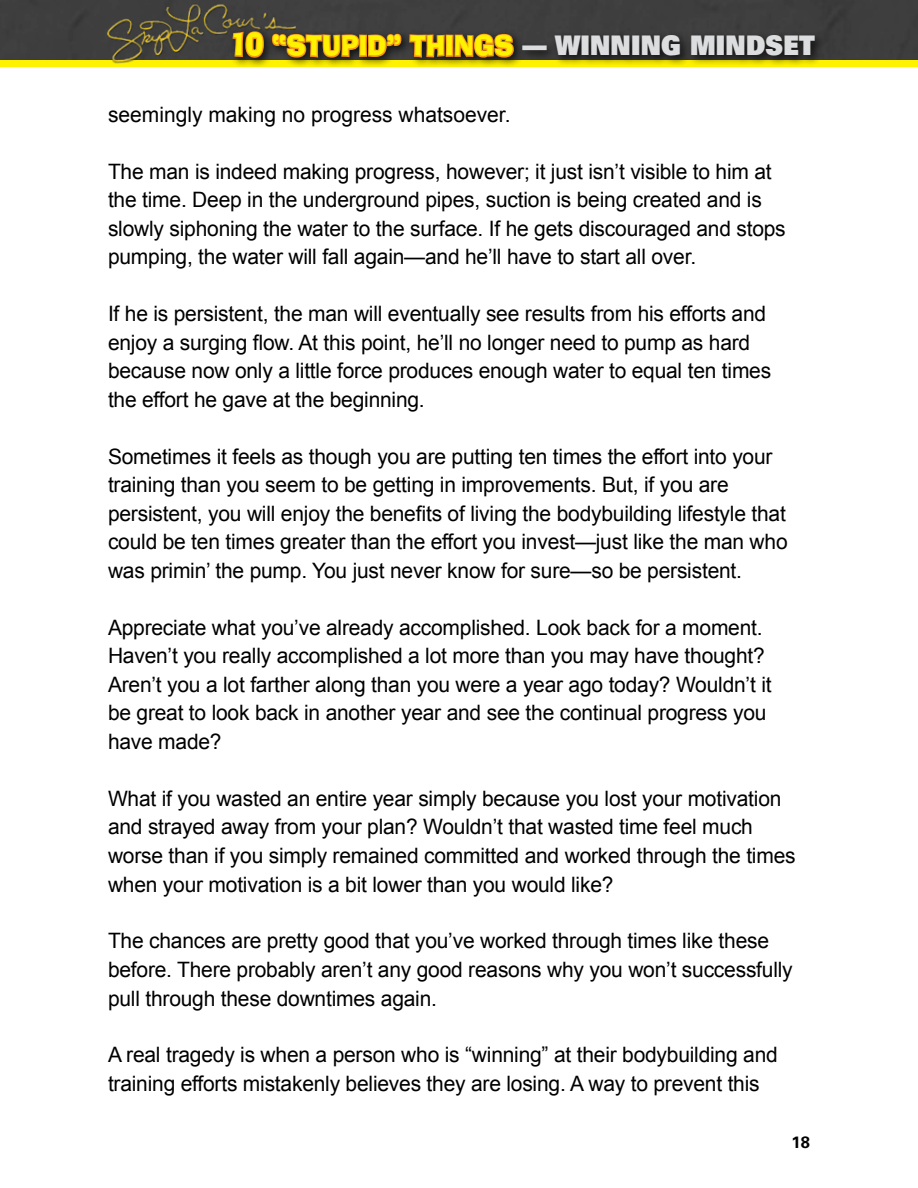
<style>
.page{position:relative;width:918px;height:1188px;background:#fff}
.page>*{position:absolute;margin:0;border:0;box-sizing:border-box;transform-origin:0 0}
.t1{font:900 27px "Univers";letter-spacing:.01em;color:#dcddde;scale:.9 1}
.t2{font:21.15px/28.5px "Arial";letter-spacing:-.01em;color:#000}
.t3{font:700 16.5px "Univers";color:#000}
.s1{font-family:"Ad Lib BT";font-weight:400;font-size:30px;color:#fff200}
.s2{font-family:"Ad Lib BT";font-weight:400;color:#fff200}
</style>
<div class="page">
<svg style="left:0;top:59px;width:918px;height:7px"></svg>
<div style="left:0;top:0;width:918px;height:59px;background:#3e3e3e"></div>
<div style="left:228px;top:26px;width:598px;height:43px;background:#000;opacity:.75"></div>
<svg style="left:271px;top:26px;width:244px;height:43px;background:#8c6f2c"></svg>
<img style="left:102px;top:0;width:197px;height:68px">
<p class="t1" style="left:230px;top:28px;width:652px"><span class="s1">10</span> <span class="s2">“STUPID” THINGS</span> — WINNing MINDSET</p>
<p class="t2" style="left:108px;top:100px;width:404px">seemingly making no progress whatsoever.</p>
<p class="t2" style="left:108px;top:157px;width:679px">The man is indeed making progress, however; it just isn’t visible to him at the time. Deep in the underground pipes, suction is being created and is slowly siphoning the water to the surface. If he gets discouraged and stops pumping, the water will fall again—and he’ll have to start all over.</p>
<p class="t2" style="left:108px;top:300px;width:665px">If he is persistent, the man will eventually see results from his efforts and enjoy a surging flow. At this point, he’ll no longer need to pump as hard because now only a little force produces enough water to equal ten times the effort he gave at the beginning.</p>
<p class="t2" style="left:108px;top:442px;width:681px">Sometimes it feels as though you are putting ten times the effort into your training than you seem to be getting in improvements. But, if you are persistent, you will enjoy the benefits of living the bodybuilding lifestyle that could be ten times greater than the effort you invest—just like the man who was primin’ the pump. You just never know for sure—so be persistent.</p>
<p class="t2" style="left:108px;top:614px;width:665px">Appreciate what you’ve already accomplished. Look back for a moment.<br>Haven’t you really accomplished a lot more than you may have thought?<br>Aren’t you a lot farther along than you were a year ago today? Wouldn’t it be great to look back in another year and see the continual progress you have made?</p>
<p class="t2" style="left:108px;top:785px;width:689px">What if you wasted an entire year simply because you lost your motivation and strayed away from your plan? Wouldn’t that wasted time feel much worse than if you simply remained committed and worked through the times when your motivation is a bit lower than you would like?</p>
<p class="t2" style="left:108px;top:927px;width:686px">The chances are pretty good that you’ve worked through times like these before. There probably aren’t any good reasons why you won’t successfully pull through these downtimes again.</p>
<p class="t2" style="left:108px;top:1041px;width:671px">A real tragedy is when a person who is “winning” at their bodybuilding and training efforts mistakenly believes they are losing. A way to prevent this</p>
<p class="t3" style="left:792px;top:1131px;width:20px">18</p>
</div>
